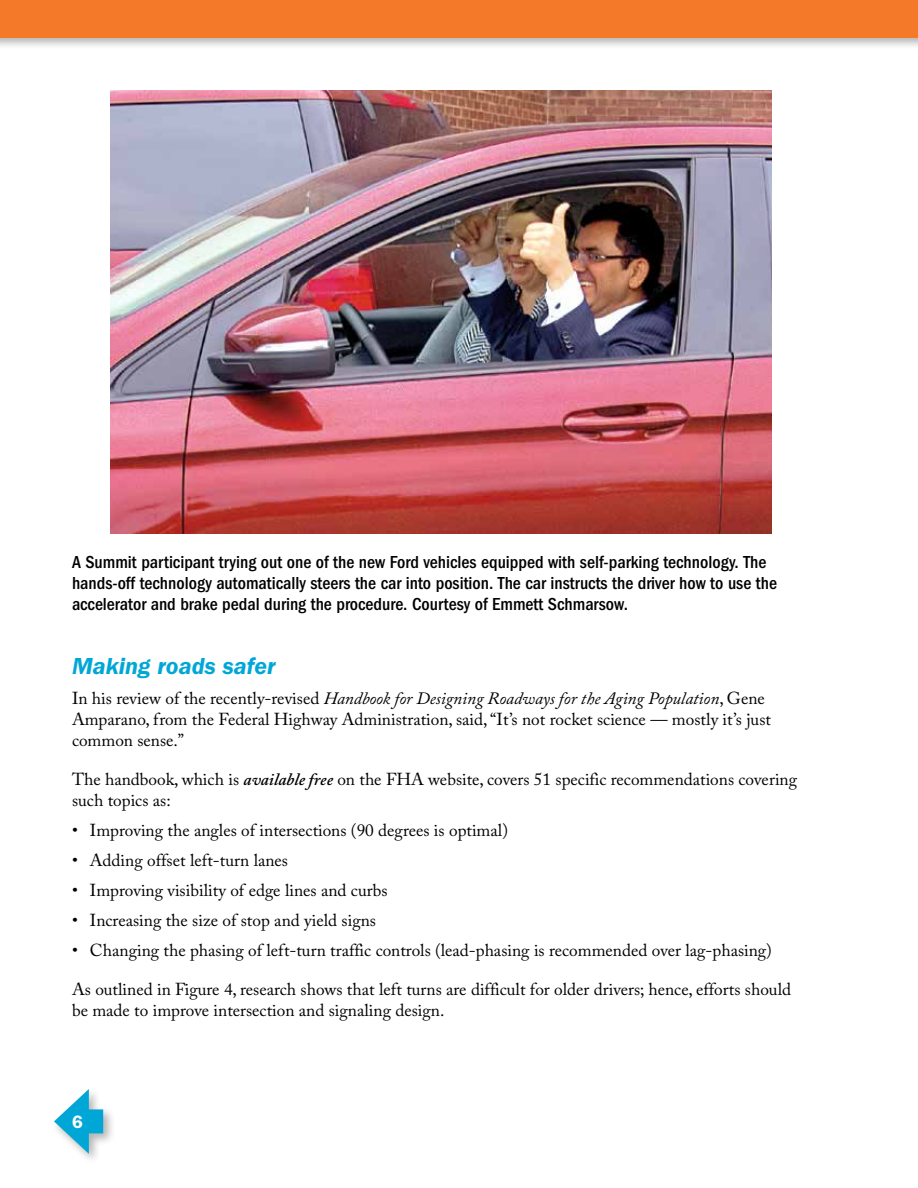
<style>
.page{position:relative;width:918px;height:1188px;background:#fff}
.page>*{position:absolute;margin:0;border:0;box-sizing:border-box;transform-origin:0 0}
.t1{font:italic 600 24px "ITC Franklin Gothic Std";color:#00a7d6}
.t2{font:500 condensed 18px/21px "ITC Franklin Gothic Std";color:#000}
.t3{font:600 18px "ITC Franklin Gothic Std";color:#fff}
.t4{font:17.25px/21px "Adobe Caslon Pro";color:#000}
.s1{font-style:italic}
.s2{font-weight:600;font-style:italic}
</style>
<div class="page">
<div style="left:52px;top:1087px;width:64px;height:78px;background:#000;opacity:.3"></div>
<div style="left:76px;top:1109px;width:27px;height:24px;background:#00a7d6"></div>
<svg style="left:54px;top:1089px;width:35px;height:65px"></svg>
<div style="left:0;top:0;width:918px;height:50px;background:#000;opacity:.3"></div>
<div style="left:0;top:0;width:918px;height:38px;background:#f47a2a"></div>
<img style="left:110px;top:90px;width:662px;height:443px">
<p class="t2" style="left:72px;top:551px;width:706px">A Summit participant trying out one of the new Ford vehicles equipped with self-parking technology. The hands-off technology automatically steers the car into position. The car instructs the driver how to use the accelerator and brake pedal during the procedure. Courtesy of Emmett Schmarsow.</p>
<h1 class="t1" style="left:72px;top:653px;width:205px">Making roads safer</h1>
<p class="t4" style="left:72px;top:688px;width:700px">In his review of the recently-revised <span class="s1">Handbook for Designing Roadways for the Aging Population</span>, Gene<br>Amparano, from the Federal Highway Administration, said, “It’s not rocket science — mostly it’s just common sense.”</p>
<p class="t4" style="left:72px;top:769px;width:727px">The handbook, which is <span class="s2">available free</span> on the FHA website, covers 51 specific recommendations covering such topics as:</p>
<p class="t4" style="left:72px;top:820px;width:438px">• Improving the angles of intersections (90 degrees is optimal)</p>
<p class="t4" style="left:72px;top:850px;width:218px">• Adding offset left-turn lanes</p>
<p class="t4" style="left:72px;top:880px;width:317px">• Improving visibility of edge lines and curbs</p>
<p class="t4" style="left:72px;top:910px;width:306px">• Increasing the size of stop and yield signs</p>
<p class="t4" style="left:72px;top:940px;width:702px">• Changing the phasing of left-turn traffic controls (lead-phasing is recommended over lag-phasing)</p>
<p class="t4" style="left:72px;top:979px;width:721px">As outlined in Figure 4, research shows that left turns are difficult for older drivers; hence, efforts should be made to improve intersection and signaling design.</p>
<p class="t3" style="left:72px;top:1111px;width:12px">6</p>
</div>
